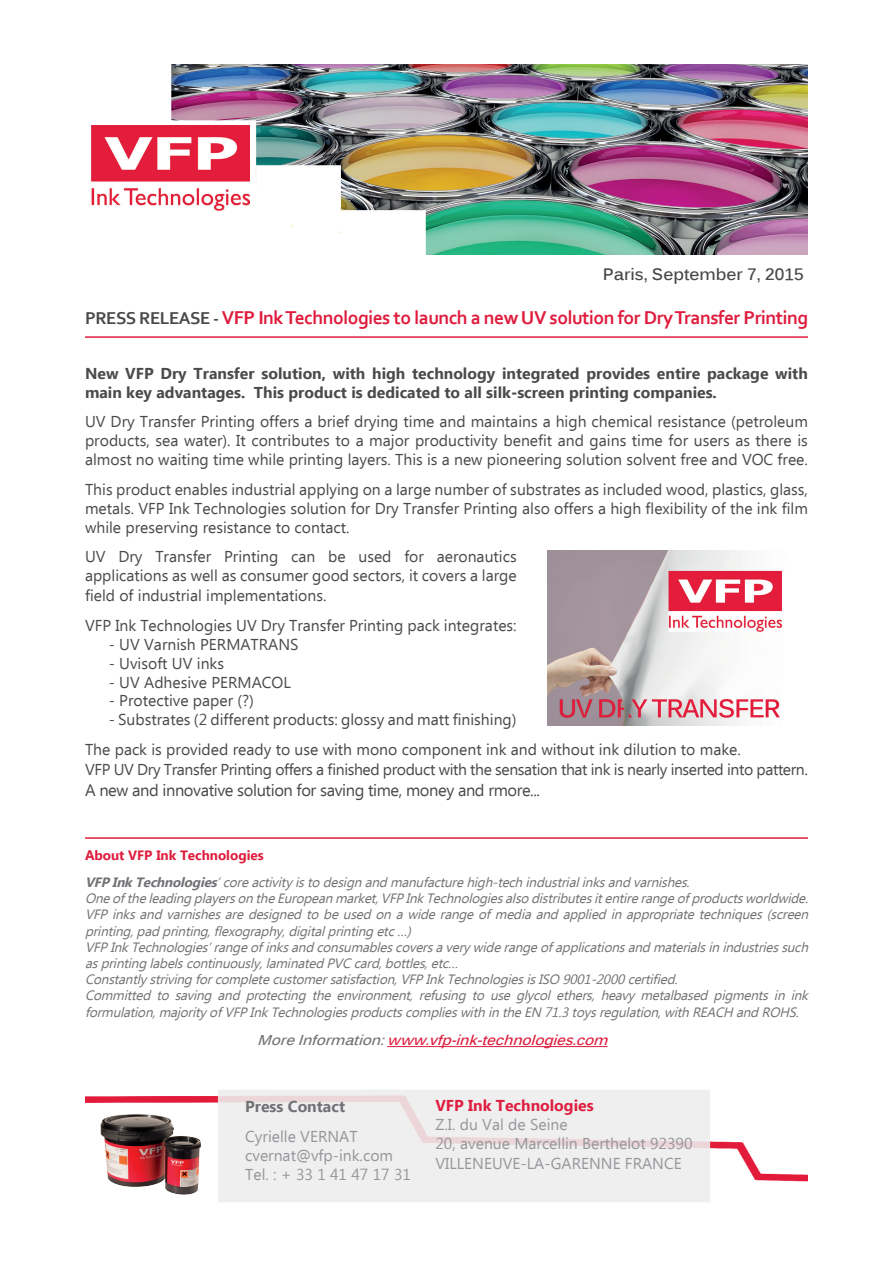
<style>
.page{position:relative;width:893px;height:1263px;background:#fff}
.page>*{position:absolute;margin:0;border:0;box-sizing:border-box;transform-origin:0 0}
.t1{font:700 19.5px "Corbel";letter-spacing:-.025em;color:#df1c3d}
.t2{font:16.5px "Ebrima";letter-spacing:-.025em;color:#494a4b}
.t3{font:700 16.5px "Kalinga";color:#494a4b}
.t4{font:15.75px/18.9px "Ebrima";color:#494a4b;text-align:justify}
.t5{font:700 15.75px/18.9px "Ebrima";color:#494a4b}
.t6{font:15.75px/19.4px "Ebrima";color:#95979a}
.t7{font:15.75px "Ebrima";letter-spacing:-.025em;color:#494a4b}
.t8{font:700 15.75px "Ebrima";color:#df1d3e}
.t9{font:700 15.75px "Ebrima";color:#717275}
.t10{font:italic 700 14.25px "Kalinga";color:#df1c3d}
.t11{font:italic 13.5px/16.2px "Ebrima";color:#717275}
.s1{font-size:18px;color:#494a4b}
.s2{font-size:16.5px}
.s3{font-weight:700;font-style:normal;color:#df1c3d}
.s4{font-weight:700}
.s5{color:#717275}
</style>
<div class="page">
<img style="left:91px;top:64px;width:717px;height:190px">
<img style="left:85px;top:1096px;width:723px;height:86px">
<div style="left:218px;top:1090px;width:492px;height:112px;background:#eeeeef"></div>
<hr style="left:85px;top:336px;width:723px;height:2px;background:#df1c3d">
<hr style="left:85px;top:837px;width:723px;height:2px;background:#df1c3d">
<hr style="left:387px;top:1046px;width:220px;height:1px;background:#df1c3d">
<img style="left:548px;top:551px;width:234px;height:174px">
<img style="left:97px;top:1111px;width:106px;height:84px">
<p class="t3" style="left:603px;top:263px;width:202px">Paris, September 7, 2015</p>
<p class="t1" style="left:85px;top:306px;width:724px"><span class="s1">PRESS RELEASE -</span> VFP Ink Technologies to launch a new UV solution for Dry Transfer Printing</p>
<p class="t5" style="left:85px;top:364px;width:724px">New VFP Dry Transfer solution, with high technology integrated provides entire package with main key advantages. This product is dedicated to all silk-screen printing companies.</p>
<p class="t4" style="left:85px;top:413px;width:724px">UV Dry Transfer Printing offers a brief drying time and maintains a high chemical resistance (petroleum products, sea water). It contributes to a major productivity benefit and gains time for users as there is almost no waiting time while printing layers. This is a new pioneering solution solvent free and VOC free.</p>
<p class="t4" style="left:85px;top:481px;width:724px">This product enables industrial applying on a large number of substrates as included wood, plastics, glass, metals. VFP Ink Technologies solution for Dry Transfer Printing also offers a high flexibility of the ink film while preserving resistance to contact.</p>
<p class="t4" style="left:85px;top:548px;width:433px;line-height:19.4px">UV Dry Transfer Printing can be used for aeronautics applications as well as consumer good sectors, it covers a large field of industrial implementations.</p>
<p class="t4" style="left:85px;top:617px;width:433px">VFP Ink Technologies UV Dry Transfer Printing pack integrates:</p>
<p class="t4" style="left:109px;top:636px;width:191px">- UV Varnish PERMATRANS</p>
<p class="t4" style="left:109px;top:655px;width:117px">- Uvisoft UV inks</p>
<p class="t4" style="left:109px;top:673px;width:184px">- UV Adhesive PERMACOL</p>
<p class="t4" style="left:109px;top:692px;width:147px">- Protective paper (?)</p>
<p class="t4" style="left:85px;top:706px;width:657px;line-height:29.7px;text-indent:24px">- Substrates (2 different products: glossy and matt finishing)<br>The pack is provided ready to use with mono component ink and without ink dilution to make.</p>
<p class="t7" style="left:85px;top:758px;width:724px">VFP UV Dry Transfer Printing offers a finished product with the sensation that ink is nearly inserted into pattern<span class="s2">.</span></p>
<p class="t2" style="left:85px;top:779px;width:457px">A new and innovative solution for saving time, money and rmore...</p>
<p class="t11" style="left:85px;top:842px;width:611px;line-height:27px"><span class="s3">About VFP Ink Technologies<br></span><span class="s4">VFPInkTechnologies</span>’coreactivityistodesignandmanufacturehigh-techindustrialinksandvarnishes.</p>
<p class="t11" style="left:85px;top:891px;width:729px">OneoftheleadingplayersontheEuropeanmarket,VFPInkTechnologiesalsodistributesitentirerangeofproductsworldwide.<br>VFPinksandvarnishesaredesignedtobeusedonawiderangeofmediaandappliedinappropriatetechniques(screen printing,padprinting,flexography,digitalprintingetc…)<br>VFPInkTechnologies’rangeofinksandconsumablescoversaverywiderangeofapplicationsandmaterialsinindustriessuch asprintinglabelscontinuously,laminatedPVCcard,bottles,etc… Constantlystrivingforcompletecustomersatisfaction,VFPInkTechnologiesisISO 9001-2000certified.<br>Committed to saving and protecting the environment, refusing to use glycol ethers, heavy metalbased pigments in ink formulation,majorityofVFPInkTechnologiesproductscomplieswithintheEN 71.3toysregulation,withREACH andROHS.</p>
<p class="t10" style="left:257px;top:1030px;width:358px"><span class="s5">MoreInformation:</span>www.vfp-ink-technologies.com</p>
<p class="t9" style="left:245px;top:1094px;width:101px">Press Contact</p>
<p class="t6" style="left:245px;top:1127px;width:167px">Cyrielle VERNAT cvernat@vfp-ink.com<br>Tel. : + 33 1 41 47 17 31</p>
<p class="t8" style="left:435px;top:1094px;width:160px">VFP Ink Technologies</p>
<p class="t6" style="left:435px;top:1116px;width:259px">Z.I. du Val de Seine<br>20, avenue Marcellin Berthelot 92390<br>VILLENEUVE-LA-GARENNE FRANCE</p>
</div>
